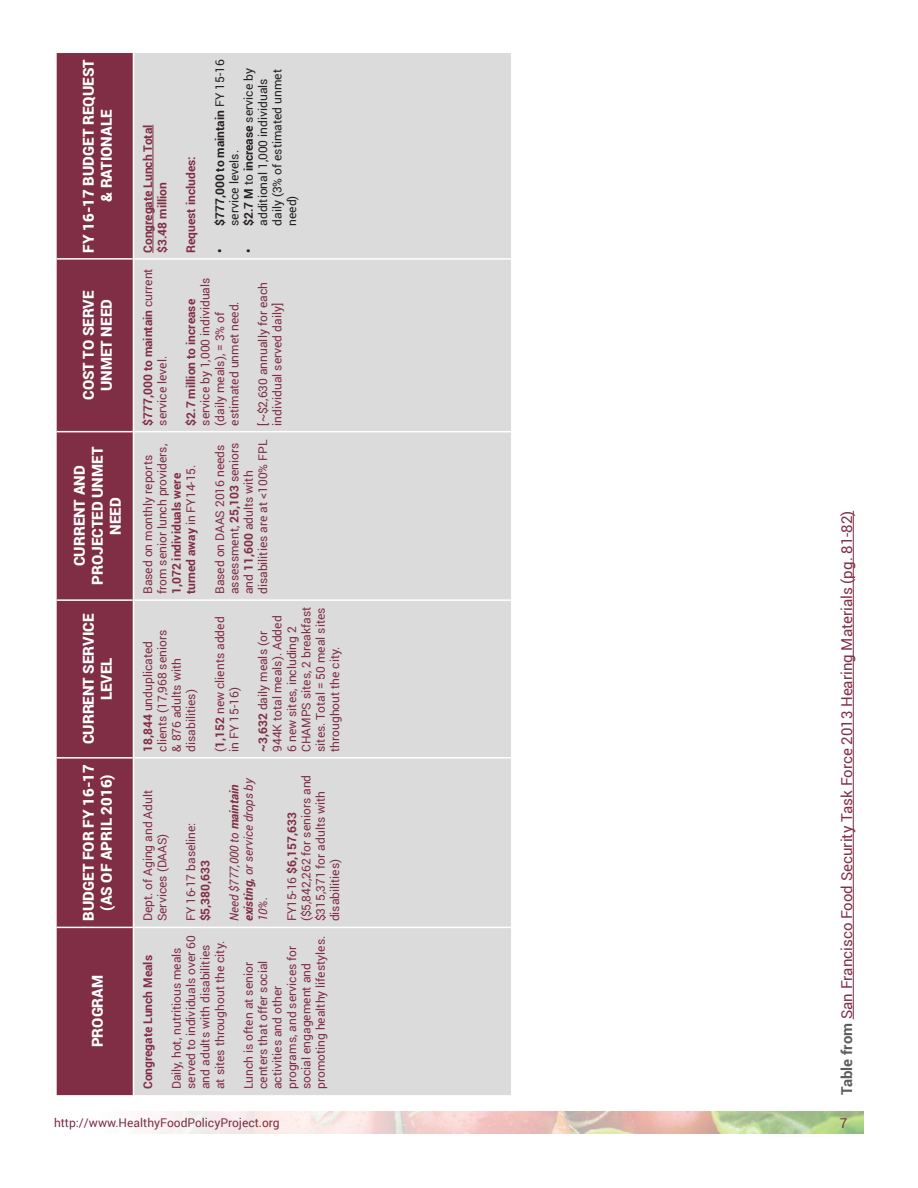
<style>
.page{position:relative;width:918px;height:1188px;background:#fff}
.page>*{position:absolute;margin:0;border:0;box-sizing:border-box;transform-origin:0 0}
.t1{font:900 15px/18px "Roboto";color:#fff;text-align:center}
.t2{font:15px "Roboto";color:#802e45}
.t3{font:13.5px "Roboto";color:#802e45}
.t4{font:12px/14.4px "Roboto";color:#802e45}
.t5{font:12px/14.4px "Roboto";color:#802e47}
.t6{font:12px/14.4px "Roboto";color:#241f21}
.t7{font:700 12px/14.4px "Roboto";color:#802e45}
.t8{font:italic 12px/14.4px "Roboto";color:#802e45}
.t9{font:700 12px "Roboto";color:#802e47}
.s1{font-weight:700}
.s2{font-weight:400}
.s3{font-weight:700;color:#5c5e5e}
</style>
<div class="page">
<svg style="left:155px;top:1111px;width:709px;height:23px;background:#e2d2c2"></svg>
<div style="left:57px;top:53px;width:76px;height:1042px;background:#802e45"></div>
<div style="left:134px;top:53px;width:377px;height:1042px;background:#dbdbdb"></div>
<hr style="left:134px;top:927px;width:377px;height:1px;background:#fff">
<hr style="left:134px;top:757px;width:377px;height:2px;background:#fff">
<hr style="left:134px;top:599px;width:377px;height:2px;background:#fff">
<hr style="left:134px;top:431px;width:377px;height:1px;background:#fff">
<hr style="left:134px;top:258px;width:377px;height:2px;background:#fff">
<hr style="left:57px;top:927px;width:76px;height:1px;background:#fff">
<hr style="left:57px;top:757px;width:76px;height:2px;background:#fff">
<hr style="left:57px;top:599px;width:76px;height:2px;background:#fff">
<hr style="left:57px;top:431px;width:76px;height:1px;background:#fff">
<hr style="left:57px;top:258px;width:76px;height:2px;background:#fff">
<hr style="left:153px;top:125px;width:1px;height:128px;background:#802e45">
<hr style="left:853px;top:511px;width:1px;height:508px;background:#802e45">
<p class="t1" style="left:79px;top:253px;width:195px;rotate:-90deg">FY 16-17 BUDGET REQUEST &amp; RATIONALE</p>
<p class="t1" style="left:79px;top:400px;width:111px;rotate:-90deg">COST TO SERVE<br>UNMET NEED</p>
<p class="t1" style="left:70px;top:585px;width:140px;rotate:-90deg">CURRENT AND<br>PROJECTED UNMET<br>NEED</p>
<p class="t1" style="left:79px;top:744px;width:132px;rotate:-90deg">CURRENT SERVICE<br>LEVEL</p>
<p class="t1" style="left:79px;top:921px;width:158px;rotate:-90deg">BUDGET FOR FY 16-17 (AS OF APRIL 2016)</p>
<p class="t1" style="left:88px;top:1047px;width:74px;rotate:-90deg">PROGRAM</p>
<p class="t7" style="left:140px;top:253px;width:130px;rotate:-90deg">Congregate Lunch Total $3.48 million</p>
<p class="t4" style="left:140px;top:426px;width:159px;rotate:-90deg"><span class="s1">$777,000 to maintain</span> current service level.</p>
<p class="t7" style="left:183px;top:253px;width:98px;rotate:-90deg">Request includes:</p>
<p class="t6" style="left:212px;top:226px;width:168px;text-indent:-27px;rotate:-90deg"><span class="s1">• $777,000 to maintain</span> FY 15-16 service levels.</p>
<p class="t6" style="left:241px;top:226px;width:159px;text-indent:-27px;rotate:-90deg"><span class="s1">• $2.7 M</span> to <span class="s1">increase</span> service by additional 1,000 individuals daily (3% of estimated unmet need)</p>
<p class="t4" style="left:198px;top:426px;width:150px;rotate:-90deg">service by 1,000 individuals (daily meals), = 3% of estimated unmet need.</p>
<p class="t4" style="left:255px;top:426px;width:145px;rotate:-90deg">[~$2,630 annually for each individual served daily]</p>
<p class="t7" style="left:183px;top:426px;width:128px;rotate:-90deg">$2.7 million to increase</p>
<p class="t4" style="left:140px;top:594px;width:152px;rotate:-90deg">Based on monthly reports from senior lunch providers,</p>
<p class="t7" style="left:169px;top:594px;width:131px;rotate:-90deg">1,072 individuals were turned away <span class="s2">in FY14-15.</span></p>
<p class="t4" style="left:140px;top:752px;width:123px;rotate:-90deg"><span class="s1">18,844</span> unduplicated clients (17,968 seniors &amp; 876 adults with disabilities)</p>
<p class="t4" style="left:212px;top:594px;width:156px;rotate:-90deg">Based on DAAS 2016 needs assessment, <span class="s1">25,103</span> seniors and <span class="s1">11,600</span> adults with disabilities are at &lt;100% FPL</p>
<p class="t4" style="left:212px;top:752px;width:137px;rotate:-90deg">(<span class="s1">1,152</span> new clients added in FY 15-16)</p>
<p class="t4" style="left:255px;top:752px;width:146px;rotate:-90deg"><span class="s1">~3,632</span> daily meals (or<br>944K total meals). Added<br>6 new sites, including 2<br>CHAMPS sites, 2 breakfast sites. Total = 50 meal sites throughout the city.</p>
<p class="t4" style="left:140px;top:921px;width:133px;rotate:-90deg">Dept. of Aging and Adult<br>Services (DAAS)</p>
<p class="t4" style="left:183px;top:921px;width:100px;rotate:-90deg">FY 16-17 baseline:</p>
<p class="t7" style="left:198px;top:921px;width:63px;rotate:-90deg">$5,380,633</p>
<p class="t8" style="left:227px;top:921px;width:145px;rotate:-90deg">Need $777,000 to <span class="s1">maintain existing,</span> or service drops by<br>10%.</p>
<p class="t4" style="left:284px;top:921px;width:148px;rotate:-90deg">FY15-16 <span class="s1">$6,157,633 </span>($5,842,262 for seniors and $315,371 for adults with disabilities)</p>
<p class="t9" style="left:139px;top:1089px;width:135px;rotate:-90deg">Congregate Lunch Meals</p>
<p class="t5" style="left:169px;top:1089px;width:155px;rotate:-90deg">Daily, hot, nutritious meals served to individuals over 60 and adults with disabilities at sites throughout the city.</p>
<p class="t5" style="left:241px;top:1089px;width:155px;rotate:-90deg">Lunch is often at senior centers that offer social activities and other programs, and services for social engagement and promoting healthy lifestyles.</p>
<p class="t2" style="left:836px;top:1095px;width:586px;rotate:-90deg"><span class="s3">Table from</span> San Francisco Food Security Task Force 2013 Hearing Materials (pg. 81-82)</p>
<p class="t4" style="left:54px;top:1115px;width:227px">http://www.HealthyFoodPolicyProject.org</p>
<p class="t3" style="left:840px;top:1113px;width:9px">7</p>
</div>
